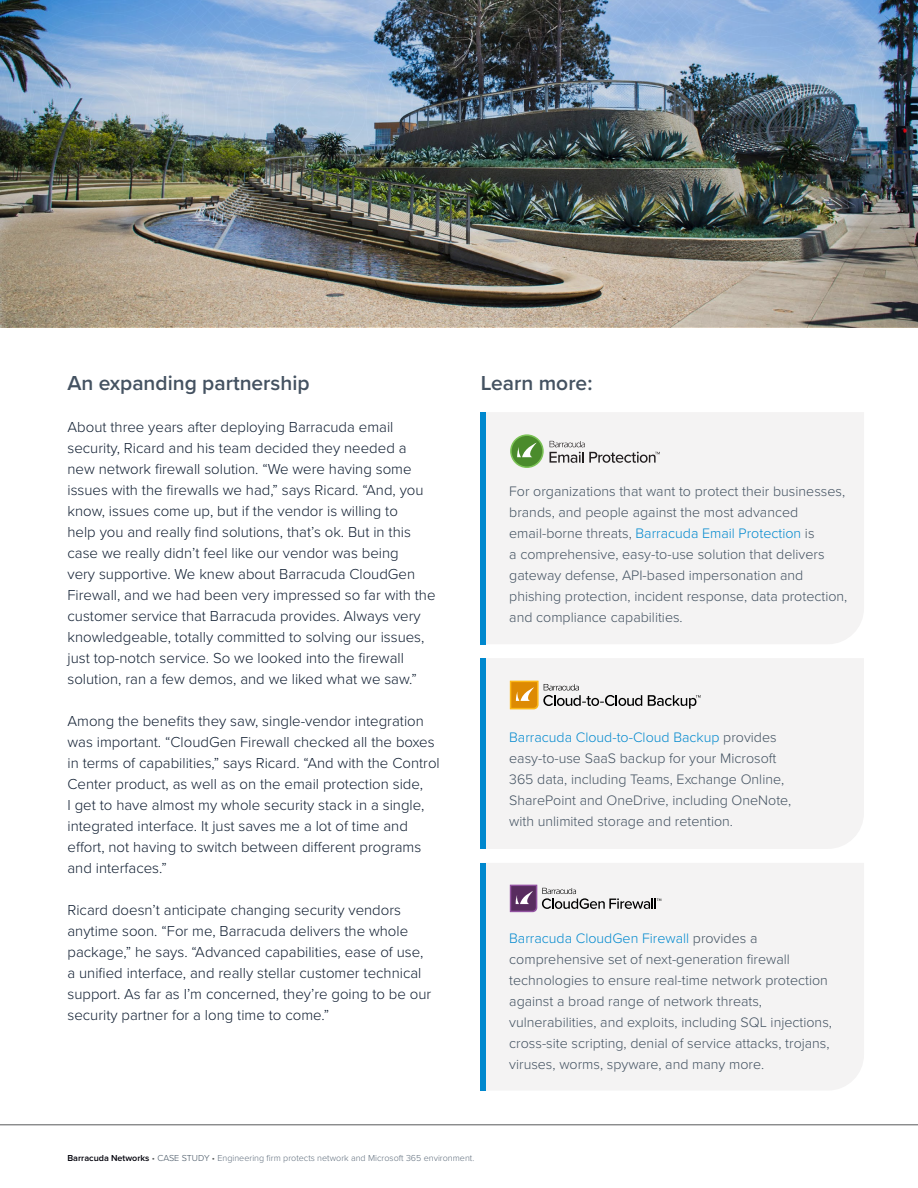
<style>
.page{position:relative;width:918px;height:1188px;background:#fff}
.page>*{position:absolute;margin:0;border:0;box-sizing:border-box;transform-origin:0 0}
.t1{font:600 21px "Proxima Nova";color:#445261}
.t2{font:300 15px/21px "Proxima Nova";color:#111f32}
.Learn_more_body{font:300 14.25px/21px "Proxima Nova";color:#425160}
.t3{font:300 9px "Proxima Nova";color:#606e7d}
.s1{color:#0088ce}
.s2{font-weight:600;color:#00000a}
.s3{color:#58595b}
.s4{color:#425160}
</style>
<div class="page">
<hr style="left:0;top:1125px;width:918px;height:1px;background:#58595b">
<div style="left:486px;top:412px;width:378px;height:232px;background:#f4f3f3"></div>
<div style="left:481px;top:412px;width:5px;height:232px;background:#0088ce"></div>
<svg style="left:550px;top:441px;width:110px;height:22px"></svg>
<svg style="left:510px;top:434px;width:34px;height:34px"></svg>
<div style="left:512px;top:436px;width:30px;height:30px;background:#4a8b2c;border-radius:50%"></div>
<svg style="left:517px;top:443px;width:20px;height:14px"></svg>
<div style="left:486px;top:658px;width:378px;height:191px;background:#f4f3f3"></div>
<div style="left:481px;top:658px;width:5px;height:191px;background:#0088ce"></div>
<svg style="left:648px;top:695px;width:53px;height:14px"></svg>
<svg style="left:510px;top:681px;width:132px;height:28px"></svg>
<div style="left:486px;top:863px;width:378px;height:227px;background:#f4f3f3"></div>
<div style="left:481px;top:863px;width:5px;height:228px;background:#0088ce"></div>
<svg style="left:510px;top:885px;width:151px;height:27px"></svg>
<img style="left:0;top:0;width:918px;height:327px">
<p class="t1" style="left:68px;top:367px;width:244px">An expanding partnership</p>
<p class="t2" style="left:68px;top:416px;width:370px">About three years after deploying Barracuda email security, Ricard and his team decided they needed a new network firewall solution. “We were having some issues with the firewalls we had,” says Ricard. “And, you know, issues come up, but if the vendor is willing to<br>help you and really find solutions, that’s ok. But in this case we really didn’t feel like our vendor was being<br>very supportive. We knew about Barracuda CloudGen Firewall, and we had been very impressed so far with the customer service that Barracuda provides. Always very knowledgeable, totally committed to solving our issues, just top-notch service. So we looked into the firewall solution, ran a few demos, and we liked what we saw.”</p>
<p class="t2" style="left:68px;top:710px;width:374px">Among the benefits they saw, single-vendor integration was important. “CloudGen Firewall checked all the boxes in terms of capabilities,” says Ricard. “And with the Control Center product, as well as on the email protection side,<br>I get to have almost my whole security stack in a single, integrated interface. It just saves me a lot of time and effort, not having to switch between different programs and interfaces.”</p>
<p class="t2" style="left:68px;top:899px;width:365px">Ricard doesn’t anticipate changing security vendors anytime soon. “For me, Barracuda delivers the whole package,” he says. “Advanced capabilities, ease of use, a unified interface, and really stellar customer technical support. As far as I’m concerned, they’re going to be our security partner for a long time to come.”</p>
<p class="t1" style="left:481px;top:367px;width:113px">Learn more:</p>
<p class="Learn_more_body" style="left:509px;top:480px;width:340px">For organizations that want to protect their businesses, brands, and people against the most advanced email-borne threats, <span class="s1">Barracuda Email Protection</span> is<br>a comprehensive, easy-to-use solution that delivers gateway defense, API-based impersonation and phishing protection, incident response, data protection, and compliance capabilities.</p>
<p class="Learn_more_body" style="left:509px;top:726px;width:284px"><span class="s1">Barracuda Cloud-to-Cloud Backup</span> provides easy-to-use SaaS backup for your Microsoft 365 data, including Teams, Exchange Online, SharePoint and OneDrive, including OneNote, with unlimited storage and retention.</p>
<p class="Learn_more_body" style="left:509px;top:927px;width:324px"><span class="s1">Barracuda CloudGen Firewall</span> provides a comprehensive set of next-generation firewall technologies to ensure real-time network protection against a broad range of network threats, vulnerabilities, and exploits, including SQL injections, cross-site scripting, denial of service attacks, trojans, viruses, worms, spyware, and many more.</p>
<p class="t3" style="left:68px;top:1151px;width:408px"><span class="s2">Barracuda Networks</span> <span class="s3">•</span> <span class="s4">CASE STUDY</span> <span class="s3">•</span> Engineering firm protects network and Microsoft 365 environment.</p>
</div>
